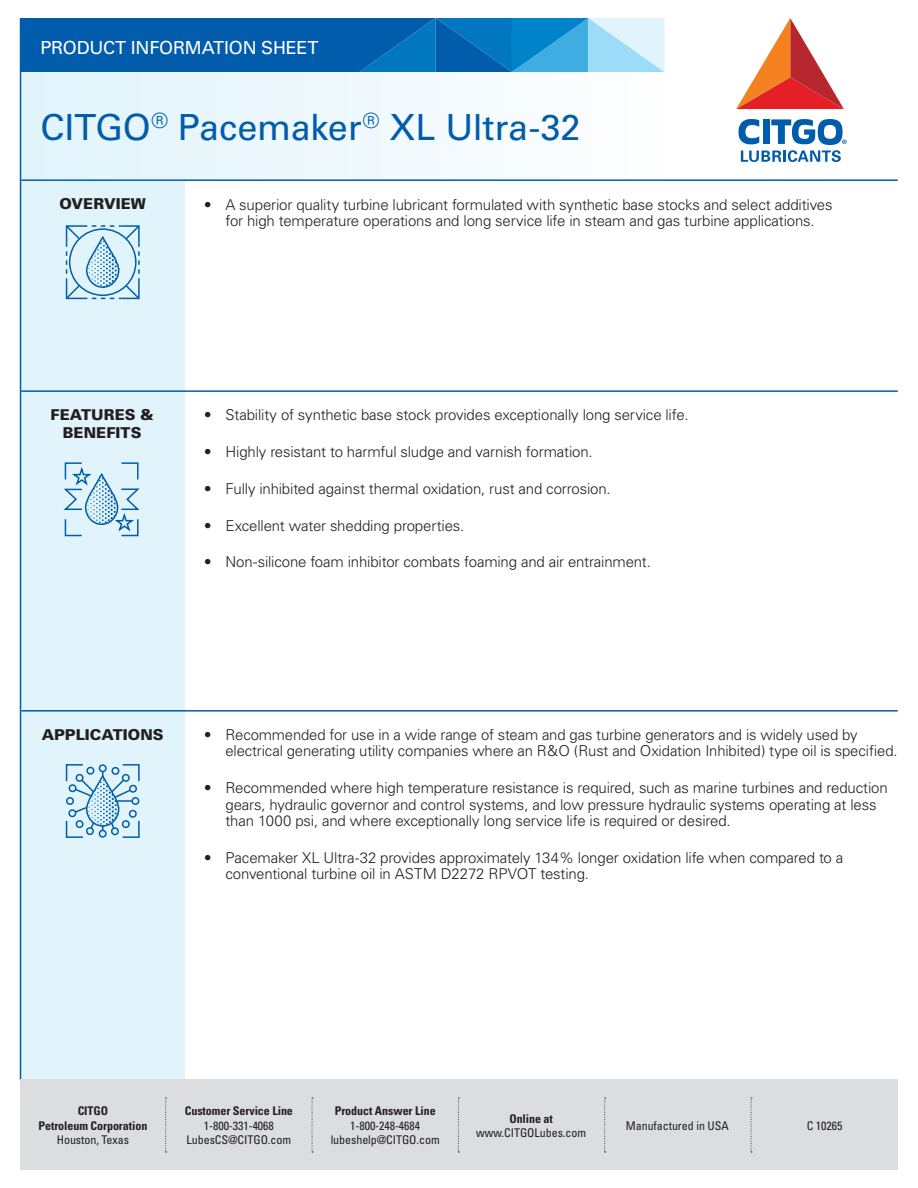
<style>
.page{position:relative;width:918px;height:1188px;background:#fff}
.page>*{position:absolute;margin:0;border:0;box-sizing:border-box;transform-origin:0 0}
.Headers{font:36px "Univers";letter-spacing:-.005em;color:#015dab}
.Headers-2{font:18px "Univers";letter-spacing:-.01em;color:#fff}
.t1{font:300 15px/16.5px "Univers";letter-spacing:-.01em;color:#231f20}
.Headers-3{font:900 15px/18px "Univers";color:#231f20;text-align:center}
.t2{font:condensed 12px/14.4px "Univers";letter-spacing:-.005em;color:#231f20;text-align:center}
.t3{font:700 condensed 12px/14.4px "Univers";letter-spacing:-.005em;color:#231f20;text-align:center}
.s1{font-weight:400}
.s2{font-weight:700}
</style>
<div class="page">
<div style="left:21px;top:181px;width:164px;height:899px;background:#e1f4fc"></div>
<div style="left:21px;top:72px;width:644px;height:108px;background:linear-gradient(to right,#e0f4fc,#fefefe)"></div>
<svg style="left:736px;top:18px;width:108px;height:91px"></svg>
<svg style="left:738px;top:119px;width:109px;height:43px"></svg>
<svg style="left:21px;top:18px;width:644px;height:54px;background:#1b77bb"></svg>
<hr style="left:21px;top:179px;width:877px;height:2px;background:#015dab">
<hr style="left:21px;top:390px;width:877px;height:2px;background:#015dab">
<hr style="left:21px;top:710px;width:877px;height:2px;background:#015dab">
<hr style="left:20px;top:18px;width:1px;height:1062px;background:#015dab">
<hr style="left:20px;top:1079px;width:878px;height:2px;background:#015dab">
<svg style="left:66px;top:225px;width:74px;height:74px"></svg>
<svg style="left:64px;top:462px;width:76px;height:74px"></svg>
<svg style="left:66px;top:764px;width:74px;height:74px"></svg>
<div style="left:20px;top:1080px;width:878px;height:90px;background:#dcdddf"></div>
<svg style="left:751px;top:1098px;width:1px;height:55px"></svg>
<svg style="left:604px;top:1098px;width:2px;height:55px"></svg>
<svg style="left:458px;top:1098px;width:1px;height:55px"></svg>
<svg style="left:312px;top:1098px;width:1px;height:55px"></svg>
<svg style="left:165px;top:1098px;width:2px;height:55px"></svg>
<p class="Headers-2" style="left:40px;top:37px;width:279px">PRODUCT INFORMATION SHEET</p>
<p class="Headers" style="left:40px;top:105px;width:541px">CITGO<sup>®</sup> Pacemaker<sup>®</sup> XL Ultra-32</p>
<p class="Headers-3" style="left:59px;top:195px;width:88px">OVERVIEW</p>
<p class="t1" style="left:205px;top:196px;width:629px;text-align:center"><span class="s1">•</span> A superior quality turbine lubricant formulated with synthetic base stocks and select additives for high temperature operations and long service life in steam and gas turbine applications.</p>
<p class="Headers-3" style="left:51px;top:406px;width:105px">FEATURES &amp;<br>BENEFITS</p>
<p class="t1" style="left:205px;top:407px;width:485px"><span class="s1">•</span> Stability of synthetic base stock provides exceptionally long service life.</p>
<p class="t1" style="left:205px;top:443px;width:389px"><span class="s1">•</span> Highly resistant to harmful sludge and varnish formation.</p>
<p class="t1" style="left:205px;top:480px;width:407px"><span class="s1">•</span> Fully inhibited against thermal oxidation, rust and corrosion.</p>
<p class="t1" style="left:205px;top:517px;width:261px"><span class="s1">•</span> Excellent water shedding properties.</p>
<p class="t1" style="left:205px;top:554px;width:447px"><span class="s1">•</span> Non-silicone foam inhibitor combats foaming and air entrainment.</p>
<p class="Headers-3" style="left:42px;top:725px;width:123px">APPLICATIONS</p>
<p class="t1" style="left:225px;top:726px;width:674px;text-indent:-20px"><span class="s1">•</span> Recommended for use in a wide range of steam and gas turbine generators and is widely used by electrical generating utility companies where an R&amp;O (Rust and Oxidation Inhibited) type oil is specified.</p>
<p class="t1" style="left:225px;top:780px;width:664px;text-indent:-20px"><span class="s1">•</span> Recommended where high temperature resistance is required, such as marine turbines and reduction gears, hydraulic governor and control systems, and low pressure hydraulic systems operating at less than 1000 psi, and where exceptionally long service life is required or desired.</p>
<p class="t1" style="left:225px;top:849px;width:619px;text-indent:-20px"><span class="s1">•</span> Pacemaker XL Ultra-32 provides approximately 134% longer oxidation life when compared to a conventional turbine oil in ASTM D2272 RPVOT testing.</p>
<p class="t3" style="left:39px;top:1104px;width:110px">CITGO<br>Petroleum Corporation<br><span class="s1">Houston, Texas</span></p>
<p class="t3" style="left:185px;top:1104px;width:110px">Customer Service Line</p>
<p class="t2" style="left:204px;top:1118px;width:71px">1-800-331-4068</p>
<p class="t2" style="left:187px;top:1132px;width:106px">LubesCS@CITGO.com</p>
<p class="t2" style="left:331px;top:1104px;width:111px"><span class="s2">Product Answer Line<br></span>1-800-248-4684 lubeshelp@CITGO.com</p>
<p class="t2" style="left:476px;top:1111px;width:111px"><span class="s2">Online at </span>www.CITGOLubes.com</p>
<p class="t2" style="left:807px;top:1118px;width:37px">C 10265</p>
<p class="t2" style="left:626px;top:1119px;width:104px">Manufactured in USA</p>
</div>
